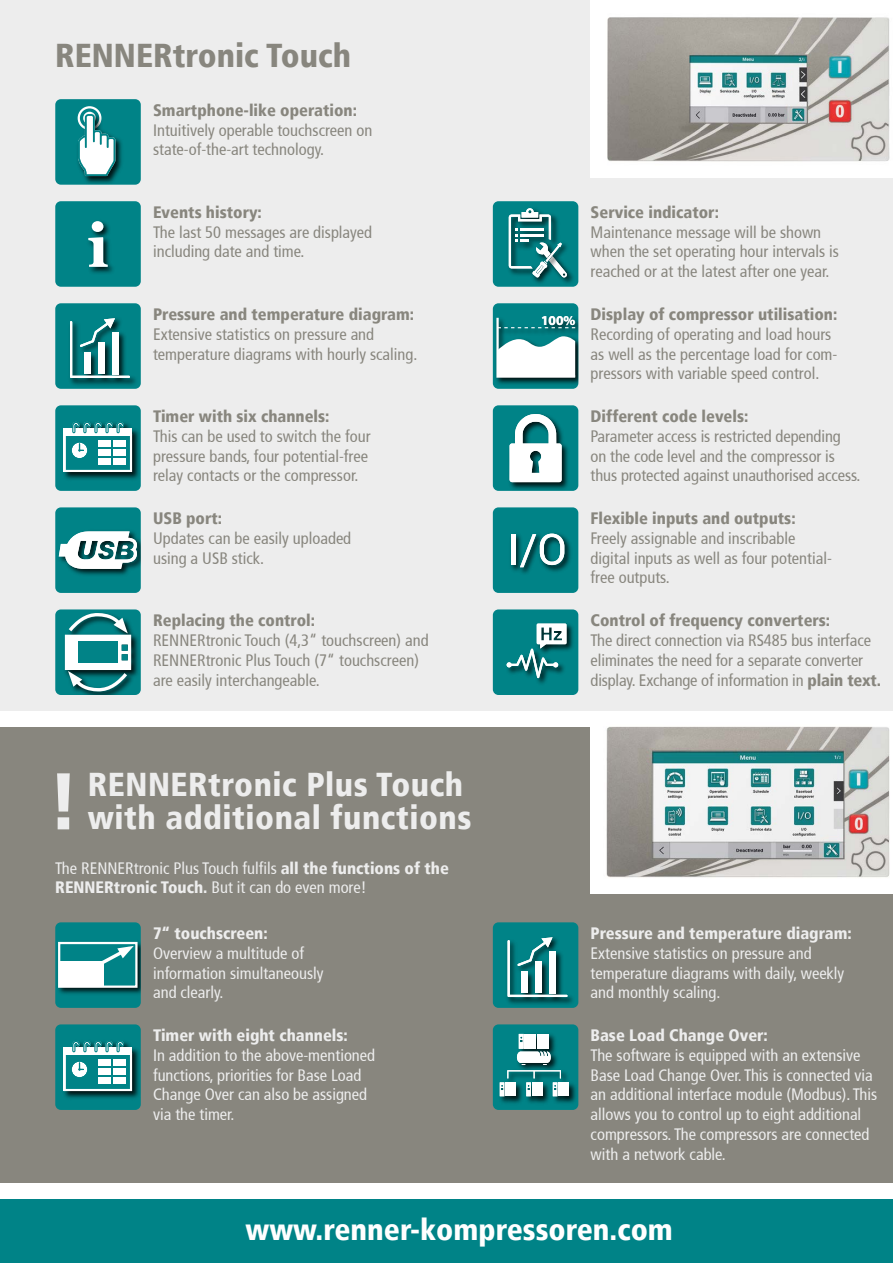
<style>
.page{position:relative;width:893px;height:1263px;background:#fff}
.page>*{position:absolute;margin:0;border:0;box-sizing:border-box;transform-origin:0 0}
.t1{font:900 condensed 80.25px "Frutiger";color:#ededed}
.t2{font:900 condensed 33px/33px "Frutiger";letter-spacing:.015em;color:#ededed}
.t3{font:900 condensed 33px "Frutiger";color:#88867e}
.t4{font:900 condensed 30px "Frutiger";color:#fff}
.t5{font:condensed 16.5px/19.8px "Frutiger";color:#88867e}
.t6{font:condensed 16.5px/19.8px "Frutiger";color:#ededed}
.t7{font:900 condensed 16.5px "Frutiger";color:#88867e}
.t8{font:900 condensed 16.5px "Frutiger";color:#ededed}
.t9{font:700 13.5px "Myriad Pro";color:#fff}
.s1{font-weight:900}
</style>
<div class="page">
<div style="left:0;top:727px;width:893px;height:455px;background:#88867e"></div>
<div style="left:591px;top:710px;width:302px;height:183px;background:#fff"></div>
<img style="left:606px;top:726px;width:284px;height:152px">
<div style="left:0;top:0;width:893px;height:710px;background:#ededed"></div>
<div style="left:591px;top:0;width:302px;height:177px;background:#fff"></div>
<img style="left:607px;top:17px;width:283px;height:145px">
<div style="left:0;top:1199px;width:893px;height:64px;background:#008387"></div>
<div style="left:55px;top:1024px;width:86px;height:86px;background:#008387;border-radius:6px"></div>
<img style="left:63px;top:1044px;width:78px;height:57px">
<svg style="left:64px;top:1041px;width:68px;height:50px"></svg>
<div style="left:493px;top:1024px;width:85px;height:86px;background:#008387;border-radius:6px"></div>
<img style="left:499px;top:1033px;width:77px;height:70px">
<div style="left:558px;top:1082px;width:11px;height:14px;background:#fff"></div>
<svg style="left:500px;top:1034px;width:61px;height:62px"></svg>
<div style="left:55px;top:922px;width:86px;height:86px;background:#008387;border-radius:6px"></div>
<img style="left:55px;top:938px;width:86px;height:60px">
<div style="left:59px;top:943px;width:77px;height:44px;background:#008387"></div>
<div style="left:58px;top:942px;width:80px;height:46px;border:2px solid #fff"></div>
<div style="left:59px;top:962px;width:44px;height:25px;background:#fff"></div>
<svg style="left:96px;top:944px;width:38px;height:25px"></svg>
<div style="left:493px;top:922px;width:85px;height:86px;background:#008387;border-radius:6px"></div>
<img style="left:507px;top:940px;width:71px;height:67px">
<svg style="left:508px;top:937px;width:60px;height:60px"></svg>
<div style="left:55px;top:405px;width:86px;height:86px;background:#008387;border-radius:6px"></div>
<img style="left:63px;top:425px;width:78px;height:57px">
<svg style="left:64px;top:422px;width:68px;height:50px"></svg>
<div style="left:55px;top:201px;width:86px;height:86px;background:#008387;border-radius:6px"></div>
<img style="left:90px;top:226px;width:23px;height:47px">
<svg style="left:88px;top:221px;width:20px;height:46px"></svg>
<div style="left:55px;top:99px;width:86px;height:86px;background:#008387;border-radius:6px"></div>
<div style="left:78px;top:106px;width:23px;height:24px;border:2px solid #fff;border-radius:50%"></div>
<img style="left:74px;top:110px;width:52px;height:75px">
<svg style="left:78px;top:114px;width:37px;height:62px"></svg>
<div style="left:55px;top:609px;width:86px;height:86px;background:#008387;border-radius:6px"></div>
<img style="left:65px;top:609px;width:73px;height:22px">
<img style="left:64px;top:631px;width:77px;height:49px">
<img style="left:64px;top:667px;width:74px;height:28px">
<svg style="left:65px;top:613px;width:66px;height:78px"></svg>
<div style="left:55px;top:507px;width:86px;height:86px;background:#008387;border-radius:6px"></div>
<img style="left:55px;top:528px;width:86px;height:51px">
<svg style="left:59px;top:531px;width:78px;height:38px;background:#9bbebf"></svg>
<div style="left:55px;top:303px;width:86px;height:86px;background:#008387;border-radius:6px"></div>
<img style="left:70px;top:377px;width:70px;height:11px">
<svg style="left:70px;top:318px;width:60px;height:60px"></svg>
<div style="left:493px;top:609px;width:85px;height:86px;background:#008387;border-radius:6px"></div>
<img style="left:506px;top:623px;width:67px;height:61px">
<svg style="left:507px;top:624px;width:59px;height:54px"></svg>
<div style="left:493px;top:201px;width:85px;height:86px;background:#008387;border-radius:6px"></div>
<img style="left:508px;top:216px;width:1px;height:51px">
<img style="left:572px;top:275px;width:5px;height:12px">
<img style="left:529px;top:268px;width:43px;height:19px">
<svg style="left:509px;top:208px;width:58px;height:70px"></svg>
<div style="left:493px;top:303px;width:85px;height:86px;background:#008387;border-radius:6px"></div>
<img style="left:493px;top:317px;width:85px;height:71px">
<svg style="left:496px;top:318px;width:79px;height:60px"></svg>
<div style="left:493px;top:405px;width:85px;height:86px;background:#008387;border-radius:6px"></div>
<img style="left:506px;top:435px;width:66px;height:56px">
<svg style="left:510px;top:414px;width:52px;height:68px"></svg>
<div style="left:493px;top:507px;width:85px;height:86px;background:#008387;border-radius:6px"></div>
<img style="left:511px;top:533px;width:60px;height:41px">
<div style="left:511px;top:534px;width:5px;height:31px;background:#fff"></div>
<svg style="left:520px;top:534px;width:44px;height:33px"></svg>
<h2 class="t3" style="left:55px;top:36px;width:297px">RENNERtronic Touch</h2>
<p class="t7" style="left:153px;top:100px;width:205px">Smartphone-like operation:</p>
<p class="t5" style="left:153px;top:120px;width:221px">Intuitively operable touchscreen on state-of-the-art technology.</p>
<p class="t7" style="left:153px;top:202px;width:110px">Events history:</p>
<p class="t5" style="left:153px;top:222px;width:221px">The last 50 messages are displayed including date and time.</p>
<p class="t7" style="left:153px;top:304px;width:263px">Pressure and temperature diagram:</p>
<p class="t5" style="left:153px;top:324px;width:266px">Extensive statistics on pressure and temperature diagrams with hourly scaling.</p>
<p class="t7" style="left:153px;top:406px;width:178px">Timer with six channels:</p>
<p class="t5" style="left:153px;top:426px;width:219px">This can be used to switch the four pressure bands, four potential-free relay contacts or the compressor.</p>
<p class="t7" style="left:153px;top:508px;width:71px">USB port:</p>
<p class="t5" style="left:153px;top:528px;width:200px">Updates can be easily uploaded using a USB stick.</p>
<p class="t7" style="left:153px;top:610px;width:163px">Replacing the control:</p>
<p class="t5" style="left:153px;top:630px;width:277px">RENNERtronic Touch (4,3“ touchscreen) and<br>RENNERtronic Plus Touch (7“ touchscreen) are easily interchangeable.</p>
<h1 class="t1" style="left:48px;top:753px;width:33px">!</h1>
<h2 class="t2" style="left:88px;top:768px;width:385px">RENNERtronic Plus Touch with additional functions</h2>
<p class="t6" style="left:55px;top:858px;width:395px">The RENNERtronic Plus Touch fulfils <span class="s1">all the functions of the<br>RENNERtronic Touch.</span> But it can do even more!</p>
<p class="t8" style="left:153px;top:923px;width:116px">7“ touchscreen:</p>
<p class="t6" style="left:153px;top:943px;width:172px">Overview a multitude of information simultaneously and clearly.</p>
<p class="t8" style="left:153px;top:1025px;width:196px">Timer with eight channels:</p>
<p class="t6" style="left:153px;top:1045px;width:224px">In addition to the above-mentioned functions, priorities for Base Load<br>Change Over can also be assigned via the timer.</p>
<p class="t9" style="left:541px;top:312px;width:36px">100%</p>
<p class="t7" style="left:591px;top:202px;width:130px">Service indicator:</p>
<p class="t5" style="left:591px;top:222px;width:250px">Maintenance message will be shown when the set operating hour intervals is reached or at the latest after one year.</p>
<p class="t7" style="left:591px;top:304px;width:248px">Display of compressor utilisation:</p>
<p class="t5" style="left:591px;top:324px;width:248px">Recording of operating and load hours as well as the percentage load for com&shy;pressors with variable speed control.</p>
<p class="t7" style="left:591px;top:406px;width:159px">Different code levels:</p>
<p class="t5" style="left:591px;top:426px;width:271px">Parameter access is restricted depending on the code level and the compressor is thus protected against unauthorised access.</p>
<p class="t7" style="left:591px;top:508px;width:206px">Flexible inputs and outputs:</p>
<p class="t5" style="left:591px;top:528px;width:243px">Freely assignable and inscribable digital inputs as well as four potential&shy;free outputs.</p>
<p class="t7" style="left:591px;top:610px;width:241px">Control of frequency converters:</p>
<p class="t5" style="left:591px;top:630px;width:292px">The direct connection via RS485 bus interface eliminates the need for a separate converter display. Exchange of information in <span class="s1">plain text.</span></p>
<p class="t8" style="left:591px;top:923px;width:263px">Pressure and temperature diagram:</p>
<p class="t6" style="left:591px;top:943px;width:255px">Extensive statistics on pressure and temperature diagrams with daily, weekly and monthly scaling.</p>
<p class="t8" style="left:591px;top:1025px;width:179px">Base Load Change Over:</p>
<p class="t6" style="left:591px;top:1045px;width:288px">The software is equipped with an extensive Base Load Change Over. This is connected via an additional interface module (Modbus). This allows you to control up to eight additional compressors. The compressors are connected with a network cable.</p>
<h3 class="t4" style="left:246px;top:1211px;width:429px">www.renner-kompressoren.com</h3>
</div>
